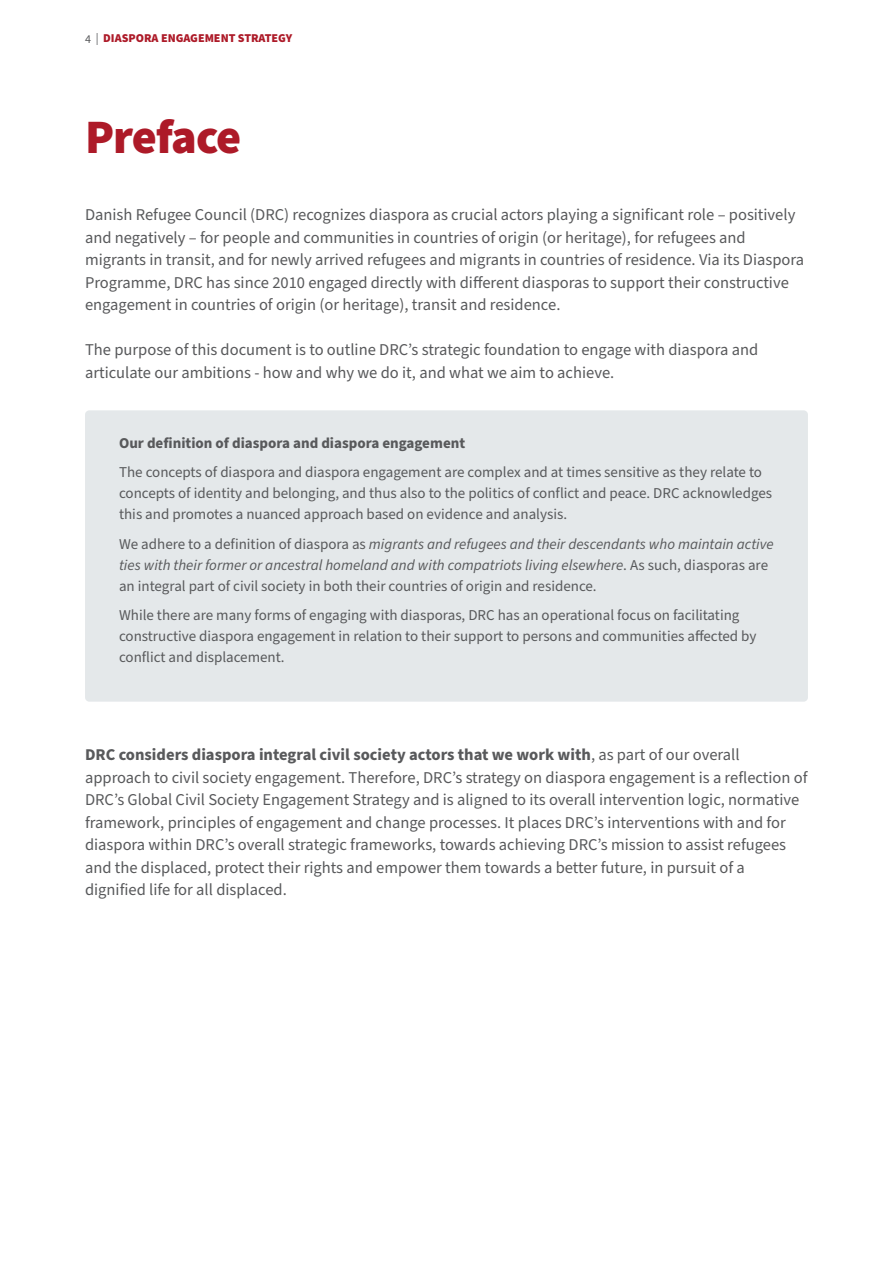
<style>
.page{position:relative;width:893px;height:1263px;background:#fff}
.page>*{position:absolute;margin:0;border:0;box-sizing:border-box;transform-origin:0 0}
.t1{font:900 48px "Source Sans Pro";letter-spacing:-.03em;color:#ad1a28}
.t2{font:16.5px/22.5px "Source Sans Pro";color:#58595b}
.t3{font:15px/21px "Source Sans Pro";color:#58595b}
.t4{font:italic 15px/21px "Source Sans Pro";color:#58595b}
.t5{font:700 15px "Source Sans Pro";color:#58595b}
.t6{font:900 12px "Source Sans Pro";color:#ad1a28}
.s1{font-weight:400;color:#58595b}
.s2{font-style:normal}
.s3{font-weight:700}
</style>
<div class="page">
<div style="left:85px;top:410px;width:723px;height:292px;background:#e4e8ea;border-radius:4px"></div>
<p class="t6" style="left:85px;top:29px;width:209px"><span class="s1">4 |</span> DIASPORA ENGAGEMENT STRATEGY</p>
<h1 class="t1" style="left:85px;top:103px;width:158px">Preface</h1>
<p class="t2" style="left:85px;top:204px;width:721px">Danish Refugee Council (DRC) recognizes diaspora as crucial actors playing a significant role – positively and negatively – for people and communities in countries of origin (or heritage), for refugees and migrants in transit, and for newly arrived refugees and migrants in countries of residence. Via its Diaspora Programme, DRC has since 2010 engaged directly with different diasporas to support their constructive engagement in countries of origin (or heritage), transit and residence.</p>
<p class="t2" style="left:85px;top:339px;width:675px">The purpose of this document is to outline DRC’s strategic foundation to engage with diaspora and articulate our ambitions - how and why we do it, and what we aim to achieve.</p>
<p class="t5" style="left:119px;top:433px;width:348px">Our definition of diaspora and diaspora engagement</p>
<p class="t3" style="left:119px;top:462px;width:655px">The concepts of diaspora and diaspora engagement are complex and at times sensitive as they relate to concepts of identity and belonging, and thus also to the politics of conflict and peace. DRC acknowledges this and promotes a nuanced approach based on evidence and analysis.</p>
<p class="t4" style="left:119px;top:534px;width:656px"><span class="s2">We adhere to a definition of diaspora as</span> migrants and refugees and their descendants who maintain active ties with their former or ancestral homeland and with compatriots living elsewhere<span class="s2">. As such, diasporas are an integral part of civil society in both their countries of origin and residence.</span></p>
<p class="t3" style="left:119px;top:605px;width:639px">While there are many forms of engaging with diasporas, DRC has an operational focus on facilitating constructive diaspora engagement in relation to their support to persons and communities affected by conflict and displacement.</p>
<p class="t2" style="left:85px;top:744px;width:724px"><span class="s3">DRC considers diaspora integral civil society actors that we work with</span>, as part of our overall approach to civil society engagement. Therefore, DRC’s strategy on diaspora engagement is a reflection of DRC’s Global Civil Society Engagement Strategy and is aligned to its overall intervention logic, normative framework, principles of engagement and change processes. It places DRC’s interventions with and for diaspora within DRC’s overall strategic frameworks, towards achieving DRC’s mission to assist refugees and the displaced, protect their rights and empower them towards a better future, in pursuit of a dignified life for all displaced.</p>
</div>
